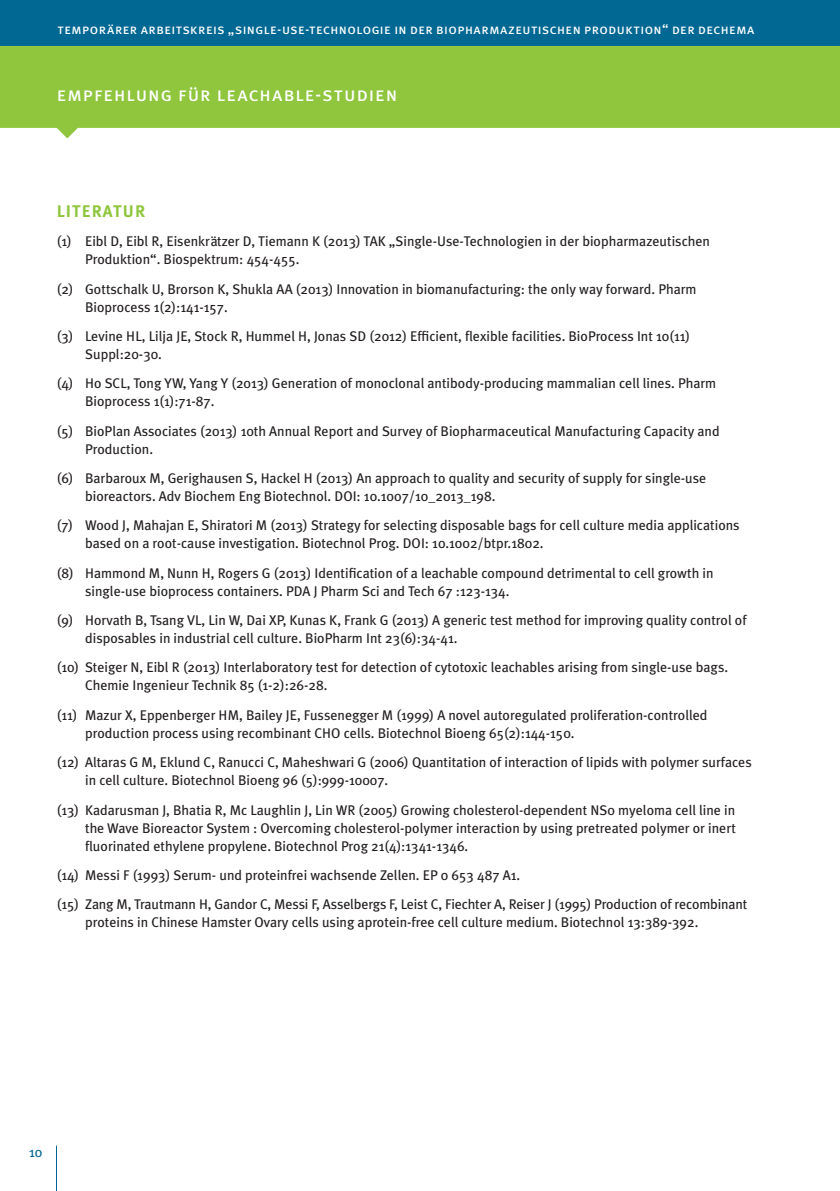
<style>
.page{position:relative;width:840px;height:1191px;background:#fff}
.page>*{position:absolute;margin:0;border:0;box-sizing:border-box;transform-origin:0 0}
.t1{font:20px "Meta Plus Book Caps";letter-spacing:.05em;color:#fff}
.t2{font:16.8px "Meta Plus Bold Caps";letter-spacing:.055em;color:#8fc63e}
.t3{font:14px/18px "Meta Plus";color:#231f20}
.t4{font:14px "Meta Plus Book Caps";letter-spacing:.03em;color:#fff}
.t5{font:14px "Meta Plus";color:#006893}
</style>
<div class="page">
<svg style="left:0;top:45px;width:839px;height:93px;background:#99cb53"></svg>
<div style="left:0;top:0;width:839px;height:45px;background:#006893"></div>
<hr style="left:56px;top:1145px;width:1px;height:46px;background:#006893">
<p class="t4" style="left:57px;top:21px;width:698px">temporärer arbeitskreis „single-use-technologie in der biopharmazeutischen produktion“ der dechema</p>
<h1 class="t1" style="left:57px;top:82px;width:342px">empfehlung für leachable-studien</h1>
<p class="t2" style="left:57px;top:201px;width:90px">LITERATUR</p>
<p class="t3" style="left:85px;top:232px;width:626px;text-indent:-28px">(1) Eibl D, Eibl R, Eisenkrätzer D, Tiemann K (2013) TAK „Single-Use-Technologien in der biopharmazeutischen<br>Produktion“. Biospektrum: 454-455.</p>
<p class="t3" style="left:85px;top:279px;width:612px;text-indent:-28px">(2) Gottschalk U, Brorson K, Shukla AA (2013) Innovation in biomanufacturing: the only way forward. Pharm<br>Bioprocess 1(2):141-157.</p>
<p class="t3" style="left:85px;top:327px;width:606px;text-indent:-28px">(3) Levine HL, Lilja JE, Stock R, Hummel H, Jonas SD (2012) Efficient, flexible facilities. BioProcess Int 10(11)<br>Suppl:20-30.</p>
<p class="t3" style="left:85px;top:374px;width:632px;text-indent:-28px">(4) Ho SCL, Tong YW, Yang Y (2013) Generation of monoclonal antibody-producing mammalian cell lines. Pharm<br>Bioprocess 1(1):71-87.</p>
<p class="t3" style="left:85px;top:421px;width:635px;text-indent:-28px">(5) BioPlan Associates (2013) 10th Annual Report and Survey of Biopharmaceutical Manufacturing Capacity and<br>Production.</p>
<p class="t3" style="left:85px;top:469px;width:622px;text-indent:-28px">(6) Barbaroux M, Gerighausen S, Hackel H (2013) An approach to quality and security of supply for single-use bioreactors. Adv Biochem Eng Biotechnol. DOI: 10.1007/10_2013_198.</p>
<p class="t3" style="left:85px;top:516px;width:655px;text-indent:-28px">(7) Wood J, Mahajan E, Shiratori M (2013) Strategy for selecting disposable bags for cell culture media applications based on a root-cause investigation. Biotechnol Prog. DOI: 10.1002/btpr.1802.</p>
<p class="t3" style="left:85px;top:564px;width:629px;text-indent:-28px">(8) Hammond M, Nunn H, Rogers G (2013) Identification of a leachable compound detrimental to cell growth in single-use bioprocess containers. PDA J Pharm Sci and Tech 67 :123-134.</p>
<p class="t3" style="left:85px;top:611px;width:662px;text-indent:-28px">(9) Horvath B, Tsang VL, Lin W, Dai XP, Kunas K, Frank G (2013) A generic test method for improving quality control of disposables in industrial cell culture. BioPharm Int 23(6):34-41.</p>
<p class="t3" style="left:85px;top:658px;width:644px;text-indent:-28px">(10) Steiger N, Eibl R (2013) Interlaboratory test for detection of cytotoxic leachables arising from single-use bags.<br>Chemie Ingenieur Technik 85 (1-2):26-28.</p>
<p class="t3" style="left:85px;top:706px;width:623px;text-indent:-28px">(11) Mazur X, Eppenberger HM, Bailey JE, Fussenegger M (1999) A novel autoregulated proliferation-controlled production process using recombinant CHO cells. Biotechnol Bioeng 65(2):144-150.</p>
<p class="t3" style="left:85px;top:753px;width:667px;text-indent:-28px">(12) Altaras G M, Eklund C, Ranucci C, Maheshwari G (2006) Quantitation of interaction of lipids with polymer surfaces in cell culture. Biotechnol Bioeng 96 (5):999-10007.</p>
<p class="t3" style="left:85px;top:800px;width:652px;text-align:justify;text-indent:-28px">(13) Kadarusman J, Bhatia R, Mc Laughlin J, Lin WR (2005) Growing cholesterol-dependent NS0 myeloma cell line in the Wave Bioreactor System : Overcoming cholesterol-polymer interaction by using pretreated polymer or inert fluorinated ethylene propylene. Biotechnol Prog 21(4):1341-1346.</p>
<p class="t3" style="left:57px;top:860px;width:691px;line-height:29.4px">(14) Messi F (1993) Serum- und proteinfrei wachsende Zellen. EP 0 653 487 A1.<br>(15) Zang M, Trautmann H, Gandor C, Messi F, Asselbergs F, Leist C, Fiechter A, Reiser J (1995) Production of recombinant</p>
<p class="t3" style="left:85px;top:913px;width:614px">proteins in Chinese Hamster Ovary cells using aprotein-free cell culture medium. Biotechnol 13:389-392.</p>
<p class="t5" style="left:29px;top:1143px;width:15px">10</p>
</div>
